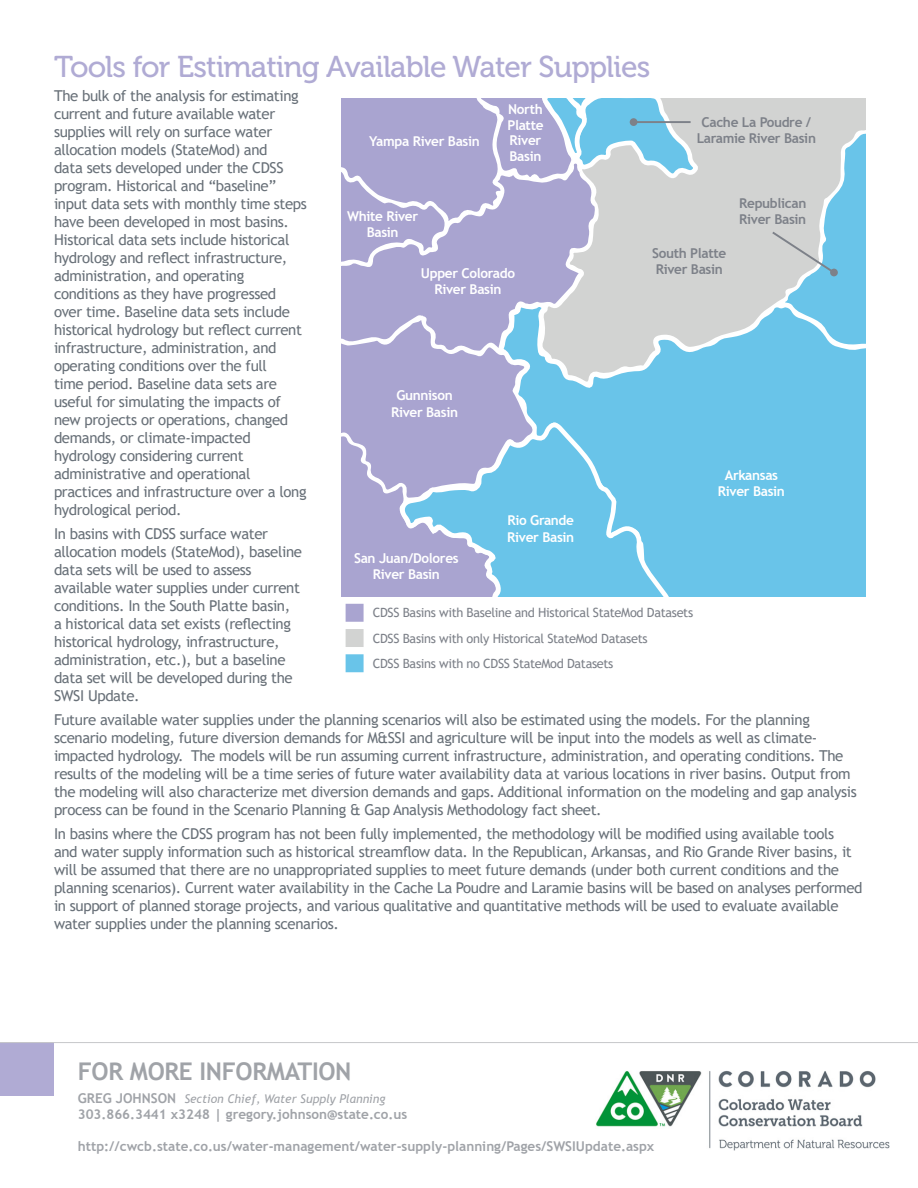
<style>
.page{position:relative;width:918px;height:1188px;background:#fff}
.page>*{position:absolute;margin:0;border:0;box-sizing:border-box;transform-origin:0 0}
.Heading_Extra_Large{font:30px "Museo 500";letter-spacing:-.025em;color:#b0abd4}
.t1{font:700 24.45px "Trebuchet MS";letter-spacing:-.015em;color:#a0a3a8}
.Body_Text{font:15px/18px "Trebuchet MS";letter-spacing:-.025em;color:#697179}
.Body_Text-2{font:700 13.65px/16.4px "Trebuchet MS";letter-spacing:-.025em;color:#fff;text-align:center}
.Body_Text-3{font:700 13.65px/16.4px "Trebuchet MS";letter-spacing:-.025em;color:#7d8189}
.t2{font:700 13.5px "Trebuchet MS";color:#a0a3a8}
.Body_Text-4{font:12.75px "Trebuchet MS";letter-spacing:-.025em;color:#7d8189}
.t3{font:italic 12px "Trebuchet MS";color:#a0a3a8}
.s1{font-weight:700;font-style:normal;font-size:13.5px}
</style>
<div class="page">
<div style="left:0;top:1042px;width:54px;height:54px;background:#b0abd4"></div>
<hr style="left:0;top:1042px;width:918px;height:1px;background:#c7c8ca">
<img style="left:596px;top:1071px;width:293px;height:79px">
<div style="left:537px;top:355px;width:328px;height:242px;background:#69c4e9"></div>
<svg style="left:538px;top:98px;width:232px;height:287px;background:#bed1d8"></svg>
<svg style="left:341px;top:278px;width:258px;height:77px;background:#b9b7d3"></svg>
<svg style="left:341px;top:312px;width:196px;height:285px;background:#abacd4"></svg>
<svg style="left:394px;top:418px;width:362px;height:179px;background:#7ec0e4"></svg>
<svg style="left:341px;top:98px;width:360px;height:180px;background:#b2b8d6"></svg>
<svg style="left:770px;top:98px;width:95px;height:296px;background:#9dcddf"></svg>
<div style="left:830px;top:269px;width:8px;height:7px;background:#7d8189;border-radius:50%"></div>
<hr style="left:634px;top:121px;width:57px;height:2px;background:#7d8189">
<div style="left:630px;top:118px;width:7px;height:8px;background:#7d8189;border-radius:50%"></div>
<div style="left:346px;top:604px;width:18px;height:18px;background:#a9a4d0;border:2px solid #a9a4d0"></div>
<div style="left:346px;top:629px;width:18px;height:18px;background:#d2d3d2"></div>
<div style="left:346px;top:654px;width:18px;height:18px;background:#69c4e9;border:2px solid #69c4e9"></div>
<p class="Heading_Extra_Large" style="left:54px;top:50px;width:598px">Tools for Estimating Available Water Supplies</p>
<p class="Body_Text" style="left:54px;top:86px;width:254px">The bulk of the analysis for estimating current and future available water supplies will rely on surface water allocation models (StateMod) and<br>data sets developed under the CDSS program. Historical and “baseline” input data sets with monthly time steps have been developed in most basins.<br>Historical data sets include historical hydrology and reflect infrastructure, administration, and operating conditions as they have progressed over time. Baseline data sets include historical hydrology but reflect current infrastructure, administration, and operating conditions over the full<br>time period. Baseline data sets are useful for simulating the impacts of new projects or operations, changed demands, or climate-impacted hydrology considering current administrative and operational practices and infrastructure over a long hydrological period.</p>
<p class="Body_Text" style="left:54px;top:524px;width:249px">In basins with CDSS surface water allocation models (StateMod), baseline data sets will be used to assess available water supplies under current conditions. In the South Platte basin,<br>a historical data set exists (reflecting historical hydrology, infrastructure, administration, etc.), but a baseline data set will be developed during the SWSI Update.</p>
<p class="Body_Text" style="left:54px;top:710px;width:804px">Future available water supplies under the planning scenarios will also be estimated using the models. For the planning scenario modeling, future diversion demands for M&amp;SSI and agriculture will be input into the models as well as climate&shy;impacted hydrology. The models will be run assuming current infrastructure, administration, and operating conditions. The results of the modeling will be a time series of future water availability data at various locations in river basins. Output from the modeling will also characterize met diversion demands and gaps. Additional information on the modeling and gap analysis process can be found in the Scenario Planning &amp; Gap Analysis Methodology fact sheet.</p>
<p class="Body_Text" style="left:54px;top:824px;width:810px">In basins where the CDSS program has not been fully implemented, the methodology will be modified using available tools<br>and water supply information such as historical streamflow data. In the Republican, Arkansas, and Rio Grande River basins, it will be assumed that there are no unappropriated supplies to meet future demands (under both current conditions and the planning scenarios). Current water availability in the Cache La Poudre and Laramie basins will be based on analyses performed in support of planned storage projects, and various qualitative and quantitative methods will be used to evaluate available water supplies under the planning scenarios.</p>
<p class="Body_Text-2" style="left:507px;top:102px;width:38px;line-height:15.6px;text-align:left">North<br>Platte<br>River<br>Basin</p>
<p class="Body_Text-3" style="left:697px;top:114px;width:121px;text-align:center">Cache La Poudre /<br>Laramie River Basin</p>
<p class="Body_Text-2" style="left:369px;top:133px;width:112px">Yampa River Basin</p>
<p class="Body_Text-3" style="left:739px;top:195px;width:69px">Republican<br>River Basin</p>
<p class="Body_Text-2" style="left:347px;top:208px;width:73px">White River<br>Basin</p>
<p class="Body_Text-3" style="left:652px;top:245px;width:76px">South Platte<br>River Basin</p>
<p class="Body_Text-2" style="left:421px;top:265px;width:96px">Upper Colorado<br>River Basin</p>
<p class="Body_Text-2" style="left:391px;top:387px;width:69px">Gunnison<br>River Basin</p>
<p class="Body_Text-2" style="left:718px;top:467px;width:69px">Arkansas<br>River Basin</p>
<p class="Body_Text-2" style="left:507px;top:512px;width:69px;text-align:left">Rio Grande<br>River Basin</p>
<p class="Body_Text-2" style="left:354px;top:550px;width:106px">San Juan/Dolores<br>River Basin</p>
<p class="Body_Text-4" style="left:373px;top:605px;width:322px">CDSS Basins with Baseline and Historical StateMod Datasets</p>
<p class="Body_Text-4" style="left:373px;top:630px;width:276px">CDSS Basins with only Historical StateMod Datasets</p>
<p class="Body_Text-4" style="left:373px;top:655px;width:242px">CDSS Basins with no CDSS StateMod Datasets</p>
<h2 class="t1" style="left:78px;top:1056px;width:275px">FOR MORE INFORMATION</h2>
<p class="t3" style="left:78px;top:1091px;width:309px"><span class="s1">GREG JOHNSON</span> Section Chief, Water Supply Planning</p>
<p class="t2" style="left:78px;top:1106px;width:331px">303.866.3441 x3248 | gregory.johnson@state.co.us</p>
<p class="t2" style="left:78px;top:1138px;width:578px">http://cwcb.state.co.us/water-management/water-supply-planning/Pages/SWSIUpdate.aspx</p>
</div>
